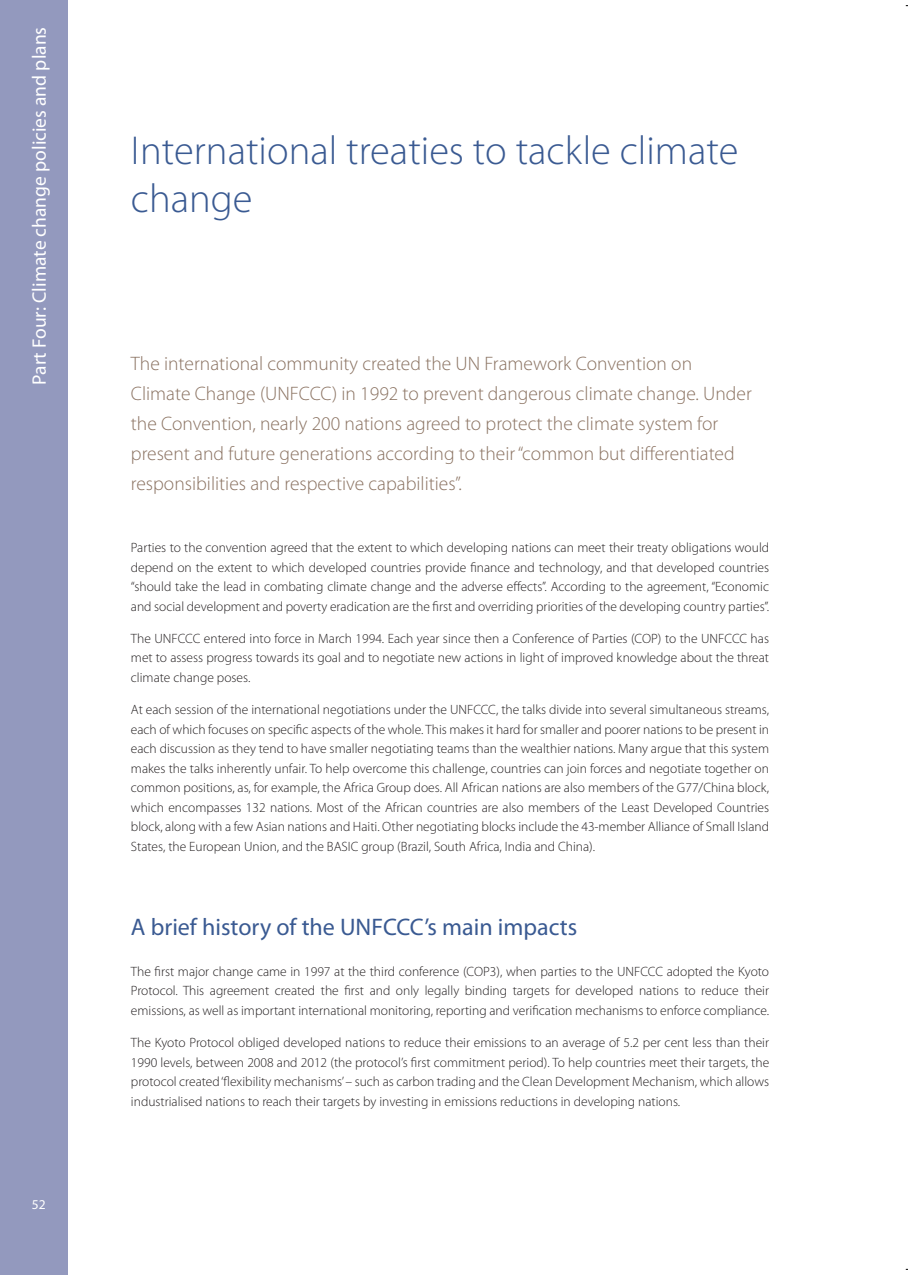
<style>
.page{position:relative;width:908px;height:1275px;background:#fff}
.page>*{position:absolute;margin:0;border:0;box-sizing:border-box;transform-origin:0 0}
.t1{font:300 40.5px/48.6px "Myriad Pro";color:#3a5a92}
.t2{font:24px "Myriad Pro";color:#3a5a92}
.t3{font:300 19.5px/30px "Myriad Pro";color:#8a7261}
.t4{font:19.5px "Myriad Pro";color:#fff}
.t5{font:300 13.5px/19.5px "Myriad Pro";color:#231f20;text-align:justify}
.t6{font:13.5px "Myriad Pro";color:#fff}
</style>
<div class="page">
<div style="left:0;top:0;width:67px;height:1274px;background:#9399be"></div>
<h3 class="t4" style="left:27px;top:384px;width:359px;rotate:-90deg">Part Four: Climate change policies and plans</h3>
<p class="t6" style="left:32px;top:1195px;width:15px">52</p>
<h1 class="t1" style="left:131px;top:125px;width:609px">International treaties to tackle climate change</h1>
<p class="t3" style="left:131px;top:348px;width:622px">The international community created the UN Framework Convention on Climate Change (UNFCCC) in 1992 to prevent dangerous climate change. Under the Convention, nearly 200 nations agreed to protect the climate system for present and future generations according to their “common but differentiated responsibilities and respective capabilities”.</p>
<p class="t5" style="left:131px;top:537px;width:639px">Parties to the convention agreed that the extent to which developing nations can meet their treaty obligations would depend on the extent to which developed countries provide finance and technology, and that developed countries “should take the lead in combating climate change and the adverse effects”. According to the agreement, “Economic and social development and poverty eradication are the first and overriding priorities of the developing country parties”.</p>
<p class="t5" style="left:131px;top:628px;width:639px">The UNFCCC entered into force in March 1994. Each year since then a Conference of Parties (COP) to the UNFCCC has met to assess progress towards its goal and to negotiate new actions in light of improved knowledge about the threat climate change poses.</p>
<p class="t5" style="left:131px;top:699px;width:639px">At each session of the international negotiations under the UNFCCC, the talks divide into several simultaneous streams, each of which focuses on specific aspects of the whole. This makes it hard for smaller and poorer nations to be present in each discussion as they tend to have smaller negotiating teams than the wealthier nations. Many argue that this system makes the talks inherently unfair. To help overcome this challenge, countries can join forces and negotiate together on common positions, as, for example, the Africa Group does. All African nations are also members of the G77/China block, which encompasses 132 nations. Most of the African countries are also members of the Least Developed Countries block, along with a few Asian nations and Haiti. Other negotiating blocks include the 43-member Alliance of Small Island States, the European Union, and the BASIC group (Brazil, South Africa, India and China).</p>
<h2 class="t2" style="left:131px;top:911px;width:448px">A brief history of the UNFCCC’s main impacts</h2>
<p class="t5" style="left:131px;top:961px;width:639px">The first major change came in 1997 at the third conference (COP3), when parties to the UNFCCC adopted the Kyoto Protocol. This agreement created the first and only legally binding targets for developed nations to reduce their emissions, as well as important international monitoring, reporting and verification mechanisms to enforce compliance.</p>
<p class="t5" style="left:131px;top:1032px;width:639px">The Kyoto Protocol obliged developed nations to reduce their emissions to an average of 5.2 per cent less than their 1990 levels, between 2008 and 2012 (the protocol’s first commitment period). To help countries meet their targets, the protocol created ‘flexibility mechanisms’ – such as carbon trading and the Clean Development Mechanism, which allows industrialised nations to reach their targets by investing in emissions reductions in developing nations.</p>
</div>
